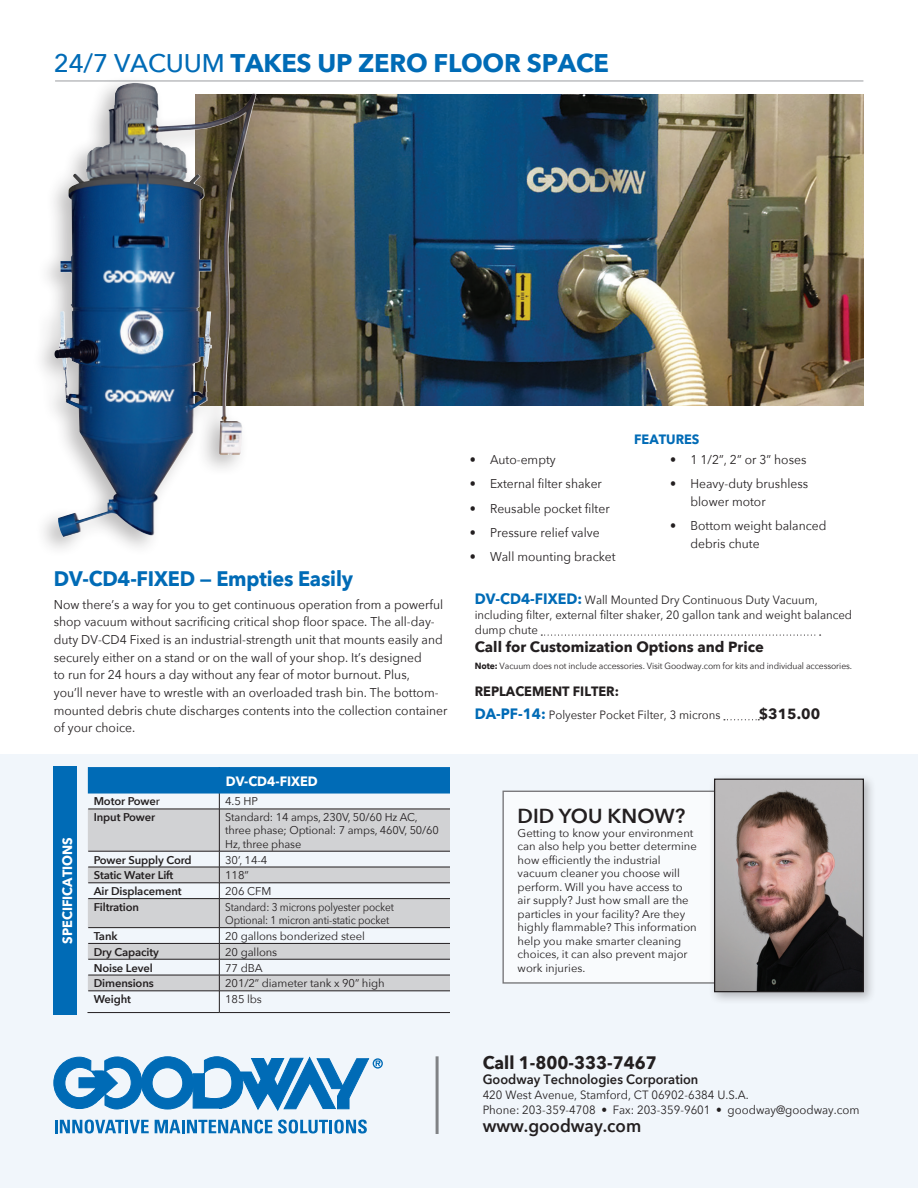
<style>
.page{position:relative;width:918px;height:1188px;background:#fff}
.page>*{position:absolute;margin:0;border:0;box-sizing:border-box;transform-origin:0 0}
.t1{font:700 25.5px "Avenir Next";letter-spacing:-.01em;color:#006bb6}
.t2{font:700 21px "Avenir Next";letter-spacing:-.01em;color:#006bb6;scale:.95 1}
.t3{font:600 20.25px "Avenir Next";color:#231f20}
.t4{font:700 18px "Avenir Next";color:#231f20;scale:.95 1}
.t5{font:600 18px "Avenir Next";color:#231f20;scale:.95 1}
.prod_pg_text{font:700 14.7px "Avenir Next";color:#231f20}
.t6{font:600 13.5px "Avenir Next";color:#231f20;scale:.95 1}
.t7{font:700 13.5px "Avenir Next";color:#fff;scale:.95 1}
.prod_pg_text-2{font:700 13.5px "Avenir Next";color:#231f20;scale:.95 1}
.t8{font:700 13.5px "Avenir Next";color:#006bb6;scale:.95 1}
.prod_pg_text-3{font:12.75px/17.7px "Avenir Next";color:#231f20;scale:.95 1}
.prod_pg_text-4{font:12px/15px "Avenir Next";color:#231f20;scale:.95 1}
.t9{font:11.25px/13.5px "Avenir Next";color:#231f20}
.t10{font:600 11.25px "Avenir Next";letter-spacing:-.01em;color:#231f20}
.t11{font:11.25px "Avenir Next";color:#231f20;scale:.9 1}
.prod_pg_text-5{font:9px "Avenir Next";letter-spacing:-.01em;color:#231f20;scale:.95 1}
.s1{font-weight:500}
.s2{font-weight:700;font-size:15px;color:#006bb6}
.s3{font-weight:700}
</style>
<div class="page">
<div style="left:0;top:755px;width:918px;height:433px;background:#f1f6fb"></div>
<svg style="left:53px;top:1056px;width:330px;height:55px"></svg>
<svg style="left:55px;top:1120px;width:94px;height:14px"></svg>
<svg style="left:155px;top:1120px;width:117px;height:14px"></svg>
<svg style="left:278px;top:1120px;width:89px;height:14px"></svg>
<hr style="left:436px;top:1056px;width:3px;height:78px;background:#808285">
<hr style="left:55px;top:80px;width:808px;height:2px;background:#bcbdc0">
<svg style="left:88px;top:810px;width:362px;height:181px;fill:#d1d2d4"></svg>
<svg style="left:88px;top:767px;width:362px;height:42px"></svg>
<hr style="left:219px;top:809px;width:1px;height:42px;background:#231f20">
<svg style="left:219px;top:852px;width:1px;height:160px"></svg>
<hr style="left:88px;top:809px;width:131px;height:1px;background:#231f20">
<hr style="left:219px;top:809px;width:231px;height:1px;background:#231f20">
<hr style="left:88px;top:851px;width:131px;height:1px;background:#231f20">
<hr style="left:219px;top:851px;width:231px;height:1px;background:#231f20">
<hr style="left:88px;top:867px;width:131px;height:1px;background:#231f20">
<hr style="left:219px;top:867px;width:231px;height:1px;background:#231f20">
<hr style="left:88px;top:883px;width:131px;height:1px;background:#231f20">
<hr style="left:219px;top:883px;width:231px;height:1px;background:#231f20">
<hr style="left:88px;top:898px;width:131px;height:1px;background:#231f20">
<hr style="left:219px;top:898px;width:231px;height:1px;background:#231f20">
<hr style="left:88px;top:927px;width:131px;height:1px;background:#231f20">
<hr style="left:219px;top:927px;width:231px;height:1px;background:#231f20">
<hr style="left:88px;top:943px;width:131px;height:1px;background:#231f20">
<hr style="left:219px;top:943px;width:231px;height:1px;background:#231f20">
<hr style="left:88px;top:959px;width:131px;height:1px;background:#231f20">
<hr style="left:219px;top:959px;width:231px;height:1px;background:#231f20">
<hr style="left:88px;top:975px;width:131px;height:1px;background:#231f20">
<hr style="left:219px;top:975px;width:231px;height:1px;background:#231f20">
<hr style="left:88px;top:991px;width:131px;height:1px;background:#231f20">
<hr style="left:219px;top:991px;width:231px;height:1px;background:#231f20">
<hr style="left:87px;top:1012px;width:132px;height:1px;background:#231f20">
<hr style="left:219px;top:1012px;width:231px;height:1px;background:#231f20">
<img style="left:262px;top:94px;width:602px;height:311px">
<svg style="left:541px;top:635px;width:280px;height:1px"></svg>
<svg style="left:724px;top:719px;width:35px;height:1px"></svg>
<div style="left:54px;top:766px;width:23px;height:249px;background:#006bb6"></div>
<div style="left:503px;top:791px;width:314px;height:192px;background:#fff"></div>
<div style="left:709px;top:773px;width:168px;height:232px;background:#231f20;opacity:.3"></div>
<img style="left:716px;top:781px;width:146px;height:209px">
<div style="left:714px;top:779px;width:150px;height:213px;border:1px solid #231f20"></div>
<div style="left:31px;top:75px;width:231px;height:484px;background:#231f20;opacity:.3"></div>
<img style="left:54px;top:83px;width:158px;height:454px">
<p class="t1" style="left:54px;top:41px;width:557px"><span class="s1">24/7 VACUUM</span> TAKES UP ZERO FLOOR SPACE</p>
<p class="prod_pg_text-3" style="left:470px;top:450px;width:92px">• Auto-empty</p>
<p class="prod_pg_text-3" style="left:470px;top:475px;width:141px">• External filter shaker</p>
<p class="prod_pg_text-3" style="left:470px;top:499px;width:149px">• Reusable pocket filter</p>
<p class="prod_pg_text-3" style="left:470px;top:523px;width:138px">• Pressure relief valve</p>
<p class="prod_pg_text-3" style="left:470px;top:548px;width:155px">• Wall mounting bracket</p>
<p class="t8" style="left:634px;top:427px;width:70px">FEATURES</p>
<p class="prod_pg_text-3" style="left:670px;top:450px;width:145px">• 1 1/2”, 2” or 3” hoses</p>
<p class="prod_pg_text-3" style="left:691px;top:475px;width:125px;text-indent:-20px">• Heavy-duty brushless blower motor</p>
<p class="prod_pg_text-3" style="left:691px;top:517px;width:145px;text-indent:-20px">• Bottom weight balanced debris chute</p>
<p class="t2" style="left:54px;top:560px;width:317px">DV-CD4-FIXED — Empties Easily</p>
<p class="prod_pg_text-3" style="left:54px;top:595px;width:416px">Now there’s a way for you to get continuous operation from a powerful shop vacuum without sacrificing critical shop floor space. The all-day&shy;duty DV-CD4 Fixed is an industrial-strength unit that mounts easily and securely either on a stand or on the wall of your shop. It’s designed<br>to run for 24 hours a day without any fear of motor burnout. Plus,<br>you’ll never have to wrestle with an overloaded trash bin. The bottom&shy;mounted debris chute discharges contents into the collection container of your choice.</p>
<p class="prod_pg_text-4" style="left:475px;top:592px;width:399px"><span class="s2">DV-CD4-FIXED:</span> Wall Mounted Dry Continuous Duty Vacuum, including filter, external filter shaker, 20 gallon tank and weight balanced dump chute</p>
<p class="prod_pg_text" style="left:475px;top:634px;width:291px">Call for Customization Options and Price</p>
<p class="prod_pg_text-5" style="left:475px;top:658px;width:399px"><span class="s3">Note:</span> Vacuum does not include accessories. Visit Goodway.com for kits and individual accessories.</p>
<p class="prod_pg_text-2" style="left:475px;top:680px;width:153px">REPLACEMENT FILTER:</p>
<p class="prod_pg_text-4" style="left:475px;top:707px;width:260px"><span class="s2">DA-PF-14:</span> Polyester Pocket Filter, 3 microns</p>
<p class="prod_pg_text" style="left:759px;top:701px;width:63px">$315.00</p>
<p class="t7" style="left:56px;top:944px;width:114px;rotate:-90deg">SPECIFICATIONS</p>
<p class="t7" style="left:226px;top:769px;width:98px">DV-CD4-FIXED</p>
<p class="t10" style="left:94px;top:792px;width:68px">Motor Powe<span class="s1">r</span></p>
<p class="t9" style="left:225px;top:794px;width:34px">4.5 HP</p>
<p class="t10" style="left:94px;top:808px;width:63px">Input Power</p>
<p class="t9" style="left:225px;top:810px;width:194px">Standard: 14 amps, 230V, 50/60 Hz AC,</p>
<p class="t9" style="left:225px;top:823px;width:215px">three phase; Optional: 7 amps, 460V, 50/60<br>Hz, three phase</p>
<p class="t10" style="left:94px;top:850px;width:100px">Power Supply Cord</p>
<p class="t9" style="left:225px;top:852px;width:44px">30’, 14-4</p>
<p class="t10" style="left:94px;top:866px;width:81px">Static Water Lift</p>
<p class="t9" style="left:225px;top:868px;width:25px">118”</p>
<p class="t10" style="left:94px;top:882px;width:89px">Air Displacement</p>
<p class="t9" style="left:225px;top:884px;width:48px">206 CFM</p>
<p class="t10" style="left:94px;top:897px;width:47px">Filtration</p>
<p class="t11" style="left:225px;top:898px;width:189px">Standard: 3 microns polyester pocket</p>
<p class="t11" style="left:225px;top:911px;width:184px">Optional: 1 micron anti-static pocket</p>
<p class="t10" style="left:94px;top:926px;width:25px">Tank</p>
<p class="t9" style="left:225px;top:929px;width:141px">20 gallons bonderized steel</p>
<p class="t10" style="left:94px;top:942px;width:67px">Dry Capacity</p>
<p class="t9" style="left:225px;top:945px;width:54px">20 gallons</p>
<p class="t10" style="left:94px;top:958px;width:61px">Noise Level</p>
<p class="t9" style="left:225px;top:960px;width:39px">77 dBA</p>
<p class="t10" style="left:94px;top:974px;width:62px">Dimensions</p>
<p class="t9" style="left:225px;top:976px;width:161px">201/2” diameter tank x 90” high</p>
<p class="t10" style="left:94px;top:990px;width:39px">Weight</p>
<p class="t9" style="left:225px;top:992px;width:38px">185 lbs</p>
<p class="t3" style="left:518px;top:799px;width:169px">DID YOU KNOW?</p>
<p class="t9" style="left:518px;top:826px;width:181px">Getting to know your environment can also help you better determine how efficiently the industrial vacuum cleaner you choose will perform. Will you have access to air supply? Just how small are the particles in your facility? Are they highly flammable? This information help you make smarter cleaning choices, it can also prevent major work injuries.</p>
<h3 class="t4" style="left:483px;top:1047px;width:185px">Call 1-800-333-7467</h3>
<p class="t6" style="left:483px;top:1068px;width:229px">Goodway Technologies Corporation</p>
<p class="prod_pg_text-4" style="left:483px;top:1087px;width:398px">420 West Avenue, Stamford, CT 06902-6384 U.S.A.<br>Phone: 203-359-4708 • Fax: 203-359-9601 • goodway@goodway.com</p>
<h3 class="t5" style="left:483px;top:1111px;width:168px">www.goodway.com</h3>
</div>
